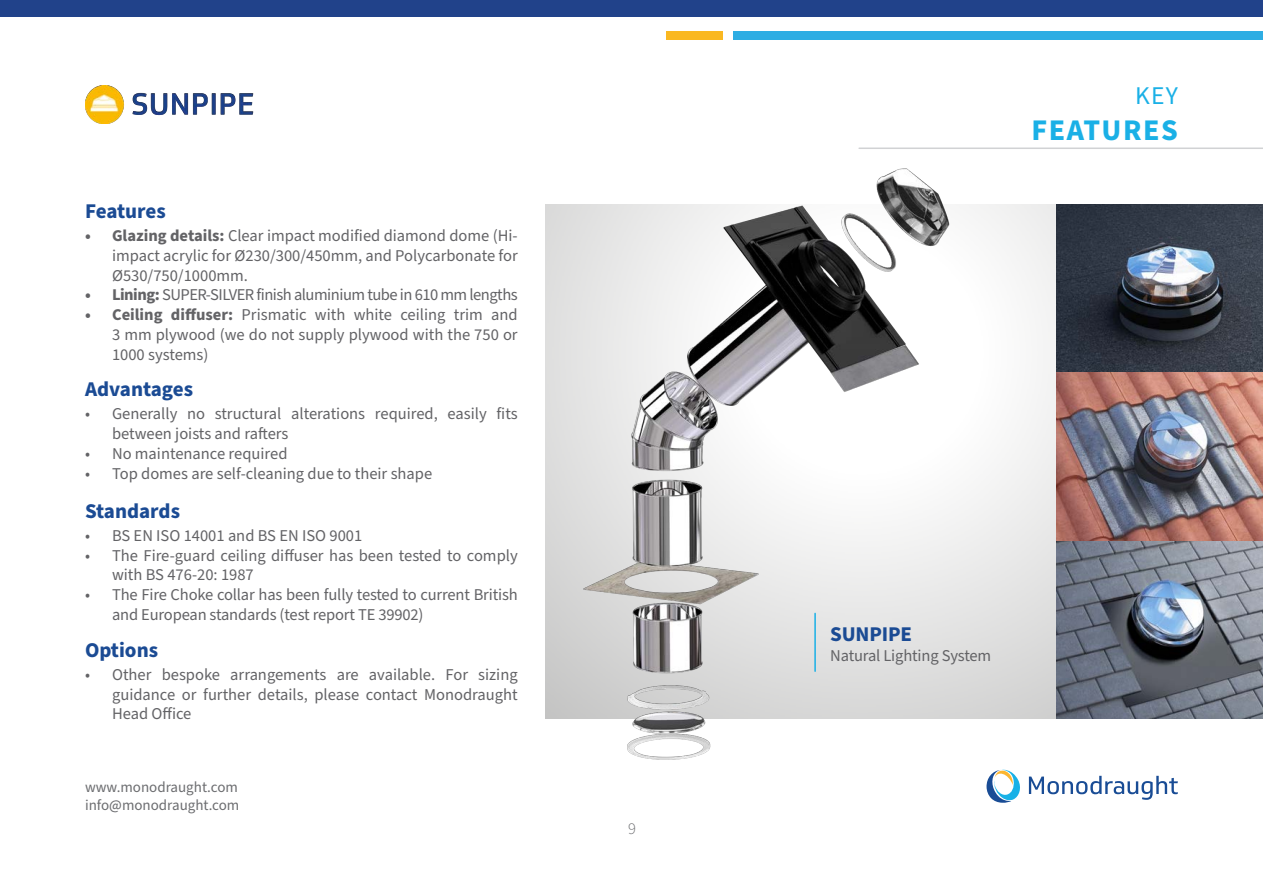
<style>
.page{position:relative;width:1263px;height:893px;background:#fff}
.page>*{position:absolute;margin:0;border:0;box-sizing:border-box;transform-origin:0 0}
.t1{font:700 30px "Source Sans Pro";letter-spacing:.05em;color:#1ab0e6}
.t2{font:25.5px "Source Sans Pro";color:#1ab0e6}
.t3{font:700 21px "Source Sans Pro";color:#1b4b94}
.t4{font:16.5px/19.8px "Source Sans Pro";color:#636366;text-align:justify}
.t5{font:16.5px "Source Sans Pro";letter-spacing:-.03em;color:#636366}
.t6{font:300 16.5px "Source Sans Pro";color:#6c6d70}
.t7{font:15px/18px "Source Sans Pro";color:#6c6d70}
.s1{font-weight:700}
</style>
<div class="page">
<div style="left:0;top:0;width:1263px;height:16px;background:#21428a"></div>
<div style="left:733px;top:31px;width:530px;height:9px;background:#2eade3"></div>
<div style="left:666px;top:31px;width:56px;height:9px;background:#fab821"></div>
<svg style="left:986px;top:769px;width:34px;height:34px"></svg>
<svg style="left:1029px;top:776px;width:149px;height:24px"></svg>
<hr style="left:859px;top:148px;width:404px;height:1px;background:#d1d2d4">
<img style="left:85px;top:85px;width:169px;height:39px">
<img style="left:1056px;top:204px;width:207px;height:168px">
<img style="left:1056px;top:372px;width:207px;height:169px">
<img style="left:1056px;top:541px;width:207px;height:177px">
<img style="left:558px;top:147px;width:418px;height:613px">
<hr style="left:814px;top:613px;width:2px;height:58px;background:#1ab0e6">
<p class="t3" style="left:85px;top:197px;width:82px">Features</p>
<p class="t4" style="left:112px;top:226px;width:407px;text-indent:-27px"><span class="s1">• Glazing details:</span> Clear impact modified diamond dome (Hi&shy;impact acrylic for Ø230/300/450mm, and Polycarbonate for Ø530/750/1000mm.</p>
<p class="t5" style="left:85px;top:284px;width:434px"><span class="s1">• Lining:</span> SUPER-SILVER finish aluminium tube in 610 mm lengths</p>
<p class="t4" style="left:112px;top:305px;width:407px;text-indent:-27px"><span class="s1">• Ceiling diffuser:</span> Prismatic with white ceiling trim and 3 mm plywood (we do not supply plywood with the 750 or 1000 systems)</p>
<p class="t3" style="left:85px;top:375px;width:110px">Advantages</p>
<p class="t4" style="left:112px;top:404px;width:407px;text-indent:-27px">• Generally no structural alterations required, easily fits between joists and rafters</p>
<p class="t4" style="left:85px;top:444px;width:204px">• No maintenance required</p>
<p class="t4" style="left:85px;top:464px;width:349px">• Top domes are self-cleaning due to their shape</p>
<p class="t3" style="left:85px;top:497px;width:96px">Standards</p>
<p class="t4" style="left:85px;top:526px;width:279px">• BS EN ISO 14001 and BS EN ISO 9001</p>
<p class="t4" style="left:112px;top:546px;width:407px;text-indent:-27px">• The Fire-guard ceiling diffuser has been tested to comply with BS 476-20: 1987</p>
<p class="t4" style="left:112px;top:585px;width:407px;text-indent:-27px">• The Fire Choke collar has been fully tested to current British and European standards (test report TE 39902)</p>
<p class="t3" style="left:85px;top:636px;width:75px">Options</p>
<p class="t4" style="left:112px;top:665px;width:407px;text-indent:-27px">• Other bespoke arrangements are available. For sizing guidance or further details, please contact Monodraught Head Office</p>
<p class="t7" style="left:85px;top:779px;width:156px">www.monodraught.com info@monodraught.com</p>
<p class="t6" style="left:628px;top:818px;width:9px">9</p>
<p class="t2" style="left:1135px;top:79px;width:44px">KEY</p>
<p class="t1" style="left:1031px;top:110px;width:148px">FEATURES</p>
<p class="t3" style="left:830px;top:620px;width:83px">SUNPIPE</p>
<p class="t4" style="left:830px;top:646px;width:162px">Natural Lighting System</p>
</div>
